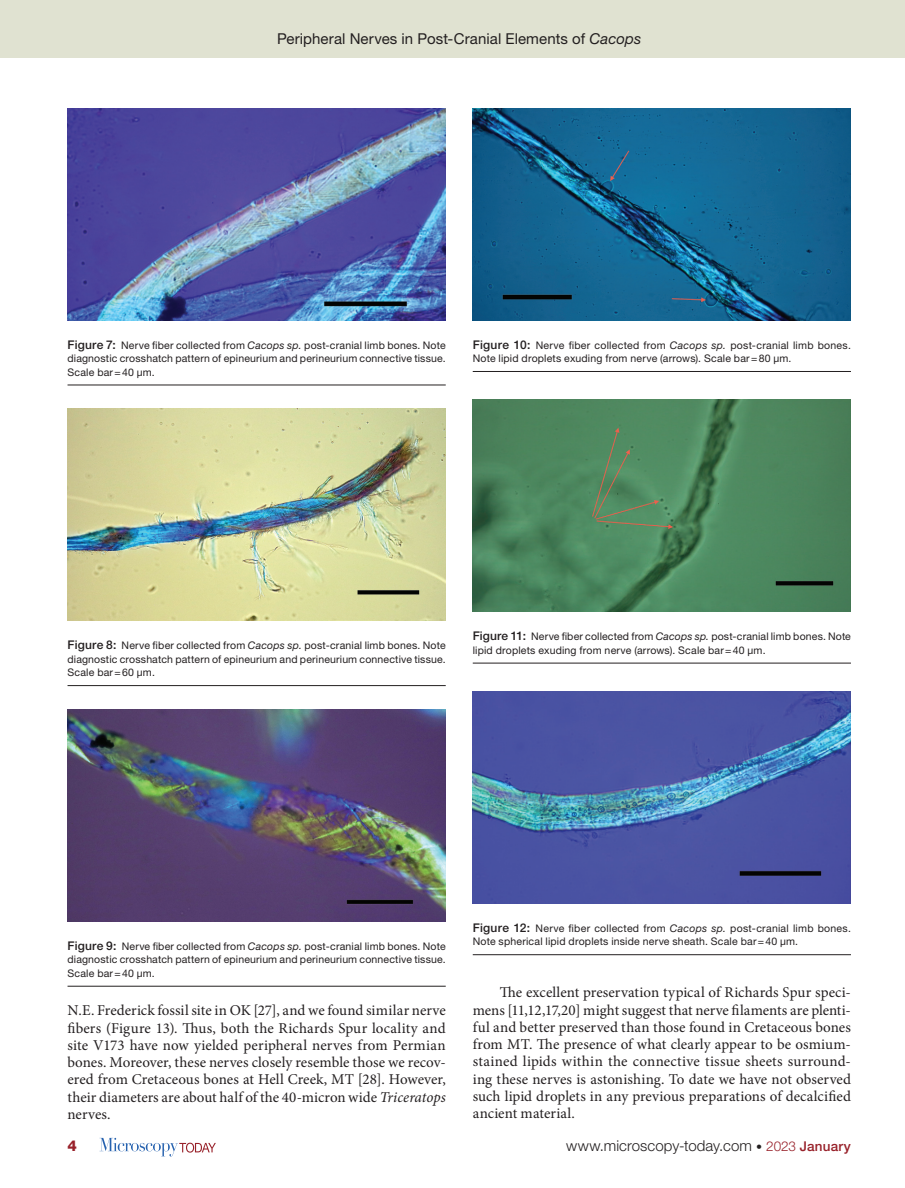
<style>
.page{position:relative;width:905px;height:1188px;background:#fff}
.page>*{position:absolute;margin:0;border:0;box-sizing:border-box;transform-origin:0 0}
.t1{font:15px/17.2px "Minion Pro";color:#231f20;text-align:justify}
.t2{font:15px "Helvetica Neue LT Std";letter-spacing:.005em;color:#231f20}
.t3{font:300 15px "Helvetica Neue LT Std";letter-spacing:.005em;color:#231f20}
.t4{font:800 15px "Helvetica Neue LT Std";color:#98212a}
.t5{font:10.5px/13.5px "Helvetica Neue LT Std";letter-spacing:.02em;color:#231f20}
.s1{font-style:italic}
.s2{font-weight:500;font-size:12px}
.s3{font-size:12px}
.s4{font-size:13.5px;color:#98212a}
.s5{font-weight:500;font-size:13.5px;color:#98212a}
</style>
<div class="page">
<div style="left:0;top:0;width:904px;height:58px;background:#e0e2d1"></div>
<svg style="left:99px;top:1138px;width:117px;height:18px"></svg>
<hr style="left:472px;top:954px;width:378px;height:1px;background:#231f20">
<img style="left:472px;top:691px;width:378px;height:212px">
<hr style="left:472px;top:663px;width:378px;height:1px;background:#231f20">
<img style="left:472px;top:400px;width:378px;height:212px">
<hr style="left:472px;top:371px;width:378px;height:1px;background:#231f20">
<img style="left:472px;top:108px;width:378px;height:212px">
<hr style="left:68px;top:986px;width:378px;height:1px;background:#231f20">
<img style="left:68px;top:709px;width:378px;height:212px">
<hr style="left:68px;top:685px;width:378px;height:1px;background:#231f20">
<img style="left:68px;top:409px;width:378px;height:212px">
<hr style="left:68px;top:385px;width:378px;height:1px;background:#231f20">
<img style="left:68px;top:108px;width:378px;height:212px">
<h1 class="t2" style="left:277px;top:30px;width:366px">Peripheral Nerves in Post-Cranial Elements of <span class="s1">Cacops</span></h1>
<p class="t5" style="left:68px;top:338px;width:380px;text-align:justify"><span class="s2">Figure 7:</span> Nerve fiber collected from <span class="s1">Cacops sp.</span> post-cranial limb bones. Note diagnostic crosshatch pattern of epineurium and perineurium connective tissue.<br>Scale bar=40 µm.</p>
<p class="t5" style="left:472px;top:338px;width:380px"><span class="s2">Figure 10:</span> Nerve fiber collected from <span class="s1">Cacops sp.</span> post-cranial limb bones.<br>Note lipid droplets exuding from nerve (arrows). Scale bar=80 µm.</p>
<p class="t5" style="left:67px;top:639px;width:380px;text-align:justify"><span class="s2">Figure 8:</span> Nerve fiber collected from <span class="s1">Cacops sp.</span> post-cranial limb bones. Note diagnostic crosshatch pattern of epineurium and perineurium connective tissue.<br>Scale bar=60 µm.</p>
<p class="t5" style="left:472px;top:630px;width:379px"><span class="s2">Figure 11:</span> Nerve fiber collected from <span class="s1">Cacops sp.</span> post-cranial limb bones. Note lipid droplets exuding from nerve (arrows). Scale bar=40 µm.</p>
<p class="t5" style="left:67px;top:939px;width:380px;text-align:justify"><span class="s2">Figure 9:</span> Nerve fiber collected from <span class="s1">Cacops sp.</span> post-cranial limb bones. Note diagnostic crosshatch pattern of epineurium and perineurium connective tissue.<br>Scale bar=40 µm.</p>
<p class="t1" style="left:68px;top:1002px;width:380px">N.E. Frederick fossil site in OK [27], and we found similar nerve fibers (Figure 13). Thus, both the Richards Spur locality and site V173 have now yielded peripheral nerves from Permian bones. Moreover, these nerves closely resemble those we recov&shy;ered from Cretaceous bones at Hell Creek, MT [28]. However, their diameters are about half of the 40-micron wide <span class="s1">Triceratops </span>nerves.</p>
<p class="t5" style="left:472px;top:921px;width:380px"><span class="s2">Figure 12:</span> Nerve fiber collected from <span class="s1">Cacops sp.</span> post-cranial limb bones.<br>Note spherical lipid droplets inside nerve sheath. Scale bar=40 µm.</p>
<p class="t1" style="left:473px;top:984px;width:380px;text-indent:27px">The excellent preservation typical of Richards Spur speci&shy;mens [11,12,17,20] might suggest that nerve filaments are plenti&shy;ful and better preserved than those found in Cretaceous bones from MT. The presence of what clearly appear to be osmium&shy;stained lipids within the connective tissue sheets surround&shy;ing these nerves is astonishing. To date we have not observed such lipid droplets in any previous preparations of decalcified ancient material.</p>
<h1 class="t4" style="left:68px;top:1137px;width:11px">4</h1>
<h1 class="t3" style="left:566px;top:1137px;width:286px">www.microscopy-today.com <span class="s3">•</span> <span class="s4">2023</span> <span class="s5">January</span></h1>
</div>
